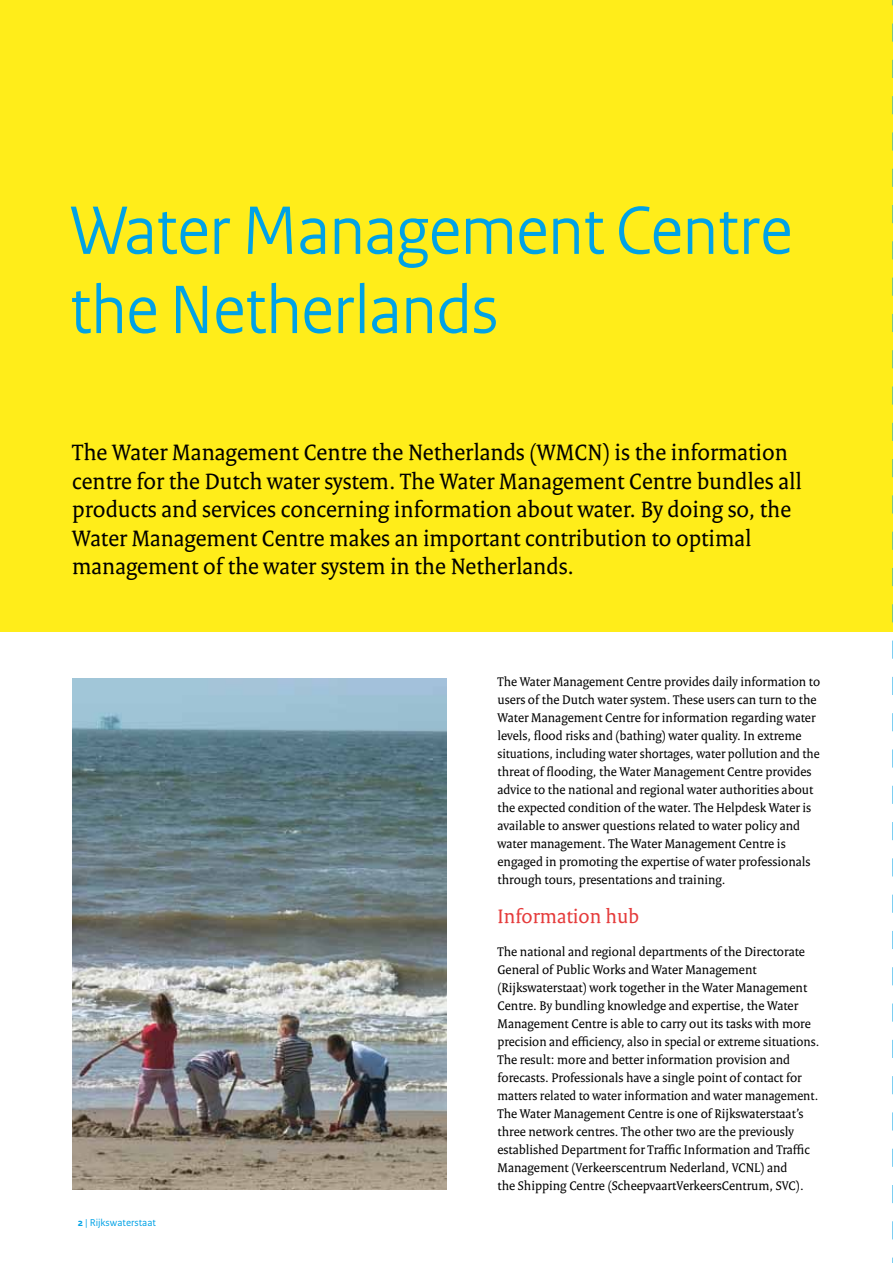
<style>
.page{position:relative;width:893px;height:1263px;background:#fff}
.page>*{position:absolute;margin:0;border:0;box-sizing:border-box;transform-origin:0 0}
.t1{font:72px/79.2px "Rijksoverheid Sans Heading";color:#00a2e6;scale:.96 1}
.t2{font:72px/79.2px "Rijksoverheid Sans Heading";color:#00a2e6}
.t3{font:24px/28.5px "Rijksoverheid Serif";color:#000}
.t4{font:21px "Rijksoverheid Serif";color:#e53b3b}
.t5{font:13.5px/18px "Rijksoverheid Serif";color:#000}
.t6{font:10.5px "Rijksoverheid Sans Text";color:#00a2e6}
.s1{font-weight:700}
</style>
<div class="page">
<div style="left:0;top:0;width:893px;height:631px;background:#ffed1a"></div>
<img style="left:72px;top:678px;width:374px;height:512px">
<svg style="left:892px;top:0;width:1px;height:1263px"></svg>
<h1 class="t2" style="left:157px;top:192px;width:408px">Type hier de hoofdstuk titel</h1>
<h1 class="t1" style="left:70px;top:192px;width:754px">Water Management Centre the Netherlands</h1>
<p class="t3" style="left:72px;top:438px;width:731px">The Water Management Centre the Netherlands (WMCN) is the information centre for the Dutch water system. The Water Management Centre bundles all products and services concerning information about water. By doing so, the Water Management Centre makes an important contribution to optimal management of the water system in the Netherlands.</p>
<h2 class="t3" style="left:157px;top:520px;width:569px">Type hier de hoofdstuk inleiding, deze tekst begint altijd op de helft van de pagina en bouwt naar boven op.</h2>
<p class="t6" style="left:78px;top:1216px;width:79px"><span class="s1">2</span> | Rijkswaterstaat</p>
<p class="t5" style="left:497px;top:672px;width:324px">The Water Management Centre provides daily information to users of the Dutch water system. These users can turn to the Water Management Centre for information regarding water levels, flood risks and (bathing) water quality. In extreme situations, including water shortages, water pollution and the threat of flooding, the Water Management Centre provides advice to the national and regional water authorities about the expected condition of the water. The Helpdesk Water is available to answer questions related to water policy and water management. The Water Management Centre is engaged in promoting the expertise of water professionals through tours, presentations and training.</p>
<h3 class="t4" style="left:497px;top:904px;width:143px">Information hub</h3>
<p class="t5" style="left:497px;top:942px;width:323px">The national and regional departments of the Directorate General of Public Works and Water Management (Rijkswaterstaat) work together in the Water Management Centre. By bundling knowledge and expertise, the Water Management Centre is able to carry out its tasks with more precision and efficiency, also in special or extreme situations.<br>The result: more and better information provision and forecasts. Professionals have a single point of contact for matters related to water information and water management.<br>The Water Management Centre is one of Rijkswaterstaat’s three network centres. The other two are the previously established Department for Traffic Information and Traffic Management (Verkeerscentrum Nederland, VCNL) and<br>the Shipping Centre (ScheepvaartVerkeersCentrum, SVC).</p>
</div>
